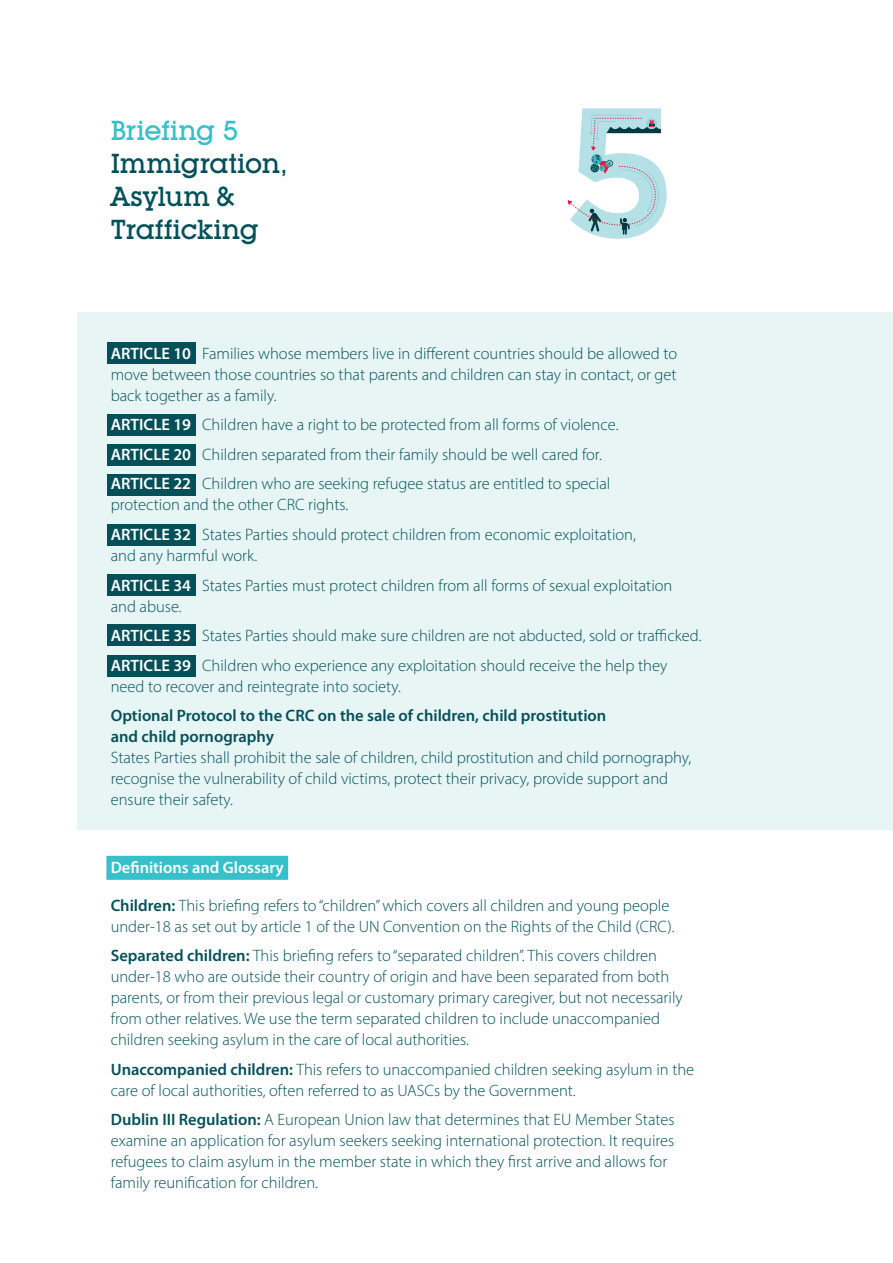
<style>
.page{position:relative;width:893px;height:1263px;background:#fff}
.page>*{position:absolute;margin:0;border:0;box-sizing:border-box;transform-origin:0 0}
.t1{font:500 27px/33px "Lubalin Graph IT Cby BT";letter-spacing:-.01em;color:#035059}
.t2{font:500 27px "Lubalin Graph IT Cby BT";letter-spacing:-.015em;color:#37c0ca}
.Body_Blue{font:300 16.5px/21px "Myriad Pro";color:#035059}
.BAR_HEADER_-_DARK_BL{font:600 16.5px "Myriad Pro";letter-spacing:-.005em;color:#fff}
.t3{font:700 4.2px "Akzidenz Grotesk";color:#003a41}
.t4{font:700 3.15px "Akzidenz Grotesk";color:#003a41}
.s1{font-weight:600;color:#fff}
.s2{font-weight:600}
</style>
<div class="page">
<div style="left:78px;top:312px;width:815px;height:518px;background:#e7f5f5"></div>
<div style="left:107px;top:343px;width:89px;height:21px;background:#035059"></div>
<div style="left:107px;top:415px;width:89px;height:21px;background:#035059"></div>
<div style="left:107px;top:444px;width:89px;height:21px;background:#035059"></div>
<div style="left:107px;top:474px;width:89px;height:21px;background:#035059"></div>
<div style="left:107px;top:525px;width:89px;height:21px;background:#035059"></div>
<div style="left:107px;top:574px;width:89px;height:21px;background:#035059"></div>
<div style="left:107px;top:625px;width:89px;height:21px;background:#035059"></div>
<div style="left:107px;top:655px;width:89px;height:21px;background:#035059"></div>
<div style="left:106px;top:856px;width:182px;height:24px;background:#37c0ca"></div>
<svg style="left:568px;top:108px;width:99px;height:131px"></svg>
<p class="t2" style="left:111px;top:114px;width:129px">Briefing 5</p>
<p class="t1" style="left:111px;top:146px;width:179px">Immigration,<br>Asylum &amp;<br>Trafficking</p>
<p class="t3" style="left:608px;top:161px;width:4px">£</p>
<p class="t4" style="left:601px;top:166px;width:3px">£</p>
<p class="Body_Blue" style="left:111px;top:343px;width:568px;text-align:justify"><span class="s1">ARTICLE 10</span> Families whose members live in different countries should be allowed to move between those countries so that parents and children can stay in contact, or get back together as a family.</p>
<p class="Body_Blue" style="left:111px;top:414px;width:509px"><span class="s1">ARTICLE 19</span> Children have a right to be protected from all forms of violence.</p>
<p class="Body_Blue" style="left:111px;top:444px;width:493px"><span class="s1">ARTICLE 20</span> Children separated from their family should be well cared for.</p>
<p class="Body_Blue" style="left:111px;top:473px;width:501px"><span class="s1">ARTICLE 22</span> Children who are seeking refugee status are entitled to special protection and the other CRC rights.</p>
<p class="Body_Blue" style="left:111px;top:524px;width:527px"><span class="s1">ARTICLE 32</span> States Parties should protect children from economic exploitation, and any harmful work.</p>
<p class="Body_Blue" style="left:111px;top:574px;width:563px"><span class="s1">ARTICLE 34</span> States Parties must protect children from all forms of sexual exploitation and abuse.</p>
<p class="Body_Blue" style="left:111px;top:625px;width:592px"><span class="s1">ARTICLE 35</span> States Parties should make sure children are not abducted, sold or trafficked.</p>
<p class="Body_Blue" style="left:111px;top:654px;width:558px"><span class="s1">ARTICLE 39</span> Children who experience any exploitation should receive the help they need to recover and reintegrate into society.</p>
<p class="Body_Blue" style="left:111px;top:705px;width:582px"><span class="s2">Optional Protocol to the CRC on the sale of children, child prostitution<br>and child pornography<br></span>States Parties shall prohibit the sale of children, child prostitution and child pornography, recognise the vulnerability of child victims, protect their privacy, provide support and ensure their safety.</p>
<p class="BAR_HEADER_-_DARK_BL" style="left:111px;top:857px;width:175px">Definitions and Glossary</p>
<p class="Body_Blue" style="left:111px;top:895px;width:565px"><span class="s2">Children:</span> This briefing refers to “children” which covers all children and young people under-18 as set out by article 1 of the UN Convention on the Rights of the Child (CRC).</p>
<p class="Body_Blue" style="left:111px;top:945px;width:574px"><span class="s2">Separated children:</span> This briefing refers to “separated children”. This covers children under-18 who are outside their country of origin and have been separated from both parents, or from their previous legal or customary primary caregiver, but not necessarily from other relatives. We use the term separated children to include unaccompanied children seeking asylum in the care of local authorities.</p>
<p class="Body_Blue" style="left:111px;top:1059px;width:585px"><span class="s2">Unaccompanied children:</span> This refers to unaccompanied children seeking asylum in the care of local authorities, often referred to as UASCs by the Government.</p>
<p class="Body_Blue" style="left:111px;top:1109px;width:565px"><span class="s2">Dublin III Regulation:</span> A European Union law that determines that EU Member States examine an application for asylum seekers seeking international protection. It requires refugees to claim asylum in the member state in which they first arrive and allows for family reunification for children.</p>
</div>
